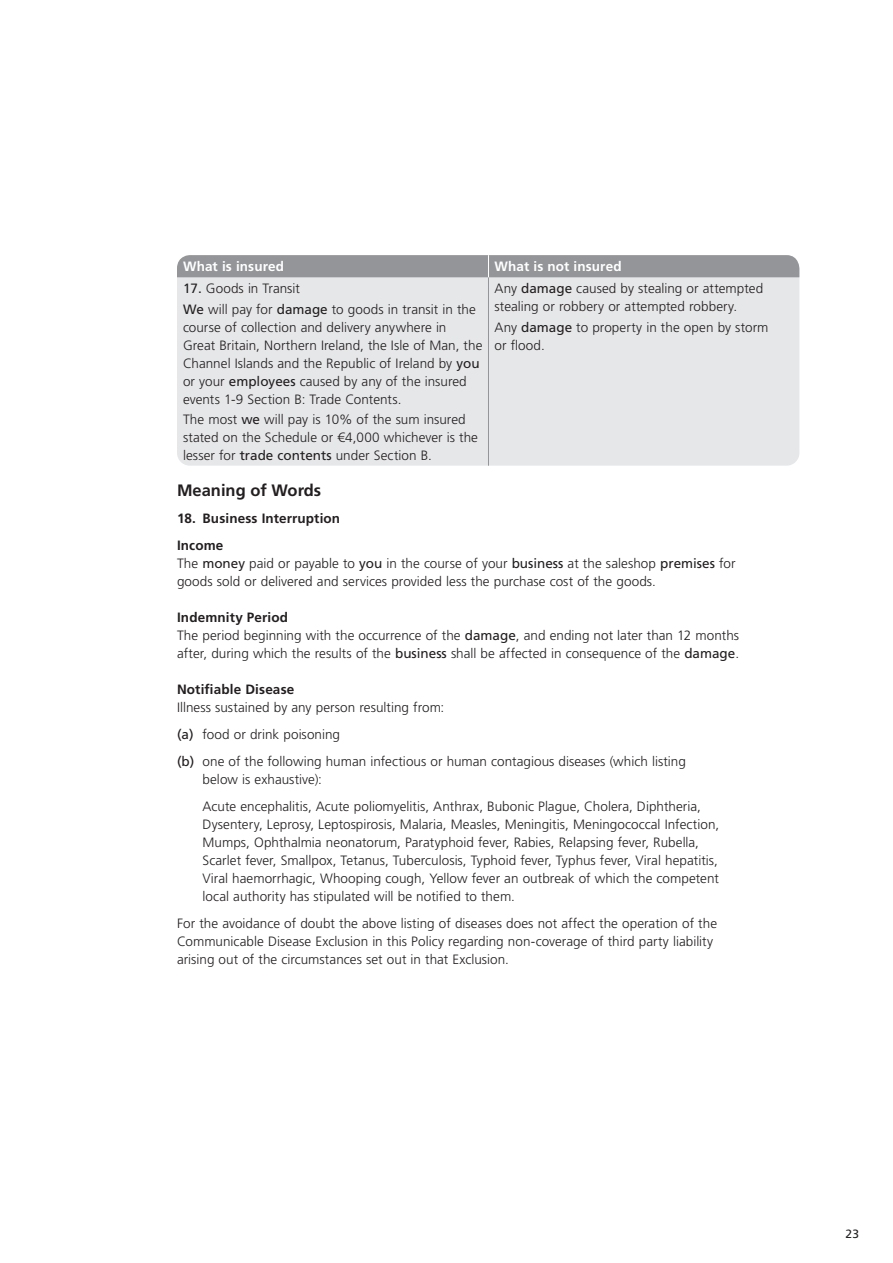
<style>
.page{position:relative;width:893px;height:1263px;background:#fff}
.page>*{position:absolute;margin:0;border:0;box-sizing:border-box;transform-origin:0 0}
.t1{font:700 16.5px "Frutiger LT Std";color:#231f20}
.t2{font:300 13.5px/18px "Frutiger LT Std";letter-spacing:.005em;color:#231f20}
.t3{font:700 13.5px/27px "Frutiger LT Std";letter-spacing:.01em;color:#231f20}
.t4{font:700 13.5px "Frutiger LT Std";letter-spacing:.005em;color:#fff}
.t5{font:12px "Frutiger LT Std";color:#231f20}
.s1{font-weight:400}
.s2{font-weight:700}
</style>
<div class="page">
<div style="left:177px;top:255px;width:622px;height:211px;background:#e6e7e9;border-radius:13px"></div>
<hr style="left:488px;top:277px;width:1px;height:189px;background:#939598">
<div style="left:177px;top:255px;width:622px;height:22px;background:#939598"></div>
<p class="t4" style="left:183px;top:259px;width:103px">What is insured</p>
<p class="t4" style="left:494px;top:259px;width:129px">What is not insured</p>
<p class="t2" style="left:183px;top:279px;width:294px;line-height:20.1px"><span class="s1">17.</span> Goods in Transit<br><span class="s1">We</span> will pay for <span class="s1">damage</span> to goods in transit in the</p>
<p class="t2" style="left:183px;top:318px;width:301px">course of collection and delivery anywhere in<br>Great Britain, Northern Ireland, the Isle of Man, the Channel Islands and the Republic of Ireland by <span class="s1">you </span>or your <span class="s1">employees</span> caused by any of the insured events 1-9 Section B: Trade Contents.</p>
<p class="t2" style="left:183px;top:410px;width:297px">The most <span class="s1">we</span> will pay is 10% of the sum insured stated on the Schedule or €4,000 whichever is the lesser for <span class="s1">trade contents</span> under Section B.</p>
<p class="t2" style="left:494px;top:280px;width:270px">Any <span class="s1">damage</span> caused by stealing or attempted stealing or robbery or attempted robbery.</p>
<p class="t2" style="left:494px;top:318px;width:275px">Any <span class="s1">damage</span> to property in the open by storm or flood.</p>
<p class="t1" style="left:177px;top:480px;width:146px">Meaning of Words</p>
<p class="t3" style="left:177px;top:504px;width:165px">18. Business Interruption<br>Income</p>
<p class="t2" style="left:177px;top:554px;width:560px">The <span class="s1">money</span> paid or payable to <span class="s1">you</span> in the course of your <span class="s1">business</span> at the saleshop <span class="s1">premises</span> for goods sold or delivered and services provided less the purchase cost of the goods.</p>
<p class="t2" style="left:177px;top:608px;width:564px"><span class="s2">Indemnity Period<br></span>The period beginning with the occurrence of the <span class="s1">damage</span>, and ending not later than 12 months after, during which the results of the <span class="s1">business</span> shall be affected in consequence of the <span class="s1">damage</span>.</p>
<p class="t3" style="left:177px;top:675px;width:119px">Notifiable Disease</p>
<p class="t2" style="left:177px;top:694px;width:510px;line-height:27px">Illness sustained by any person resulting from:<br><span class="s1">(a)</span> food or drink poisoning<br><span class="s1">(b)</span> one of the following human infectious or human contagious diseases (which listing</p>
<p class="t2" style="left:203px;top:766px;width:500px;line-height:27px">below is exhaustive):<br>Acute encephalitis, Acute poliomyelitis, Anthrax, Bubonic Plague, Cholera, Diphtheria,</p>
<p class="t2" style="left:203px;top:815px;width:518px">Dysentery, Leprosy, Leptospirosis, Malaria, Measles, Meningitis, Meningococcal Infection, Mumps, Ophthalmia neonatorum, Paratyphoid fever, Rabies, Relapsing fever, Rubella, Scarlet fever, Smallpox, Tetanus, Tuberculosis, Typhoid fever, Typhus fever, Viral hepatitis, Viral haemorrhagic, Whooping cough, Yellow fever an outbreak of which the competent local authority has stipulated will be notified to them.</p>
<p class="t2" style="left:177px;top:914px;width:542px">For the avoidance of doubt the above listing of diseases does not affect the operation of the<br>Communicable Disease Exclusion in this Policy regarding non-coverage of third party liability arising out of the circumstances set out in that Exclusion.</p>
<p class="t5" style="left:846px;top:1227px;width:15px">23</p>
</div>
